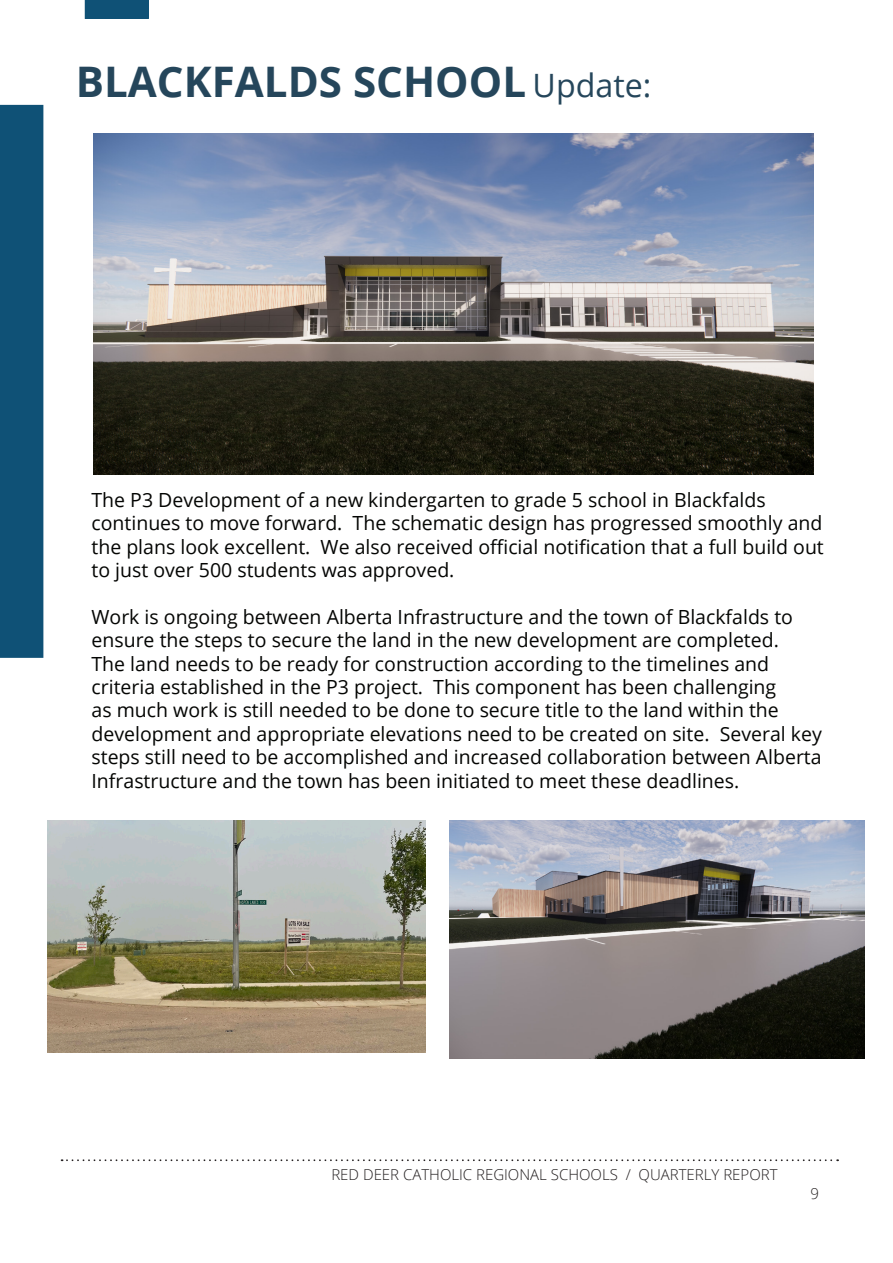
<style>
.page{position:relative;width:893px;height:1263px;background:#fff}
.page>*{position:absolute;margin:0;border:0;box-sizing:border-box;transform-origin:0 0}
.t1{font:700 42.15px "Open Sans";color:#25465b}
.Page_Section_Title_-_Black{font:19.5px/23.4px "Open Sans";color:#040503}
.Page_Section_Title_-_Black-2{font:300 15px "Open Sans";color:#231f20}
.Table_of_Contents_Numbers{font:300 15px "Open Sans";color:#231f20}
.s1{font-weight:400;font-size:32.25px}
</style>
<div class="page">
<div style="left:0;top:105px;width:43px;height:553px;background:#0f5176"></div>
<div style="left:85px;top:0;width:63px;height:18px;background:#0f5176"></div>
<div style="left:85px;top:0;width:64px;height:19px;border:1px solid #0f5176"></div>
<img style="left:94px;top:134px;width:719px;height:341px">
<svg style="left:62px;top:1159px;width:776px;height:2px"></svg>
<img style="left:47px;top:820px;width:378px;height:232px">
<img style="left:449px;top:820px;width:416px;height:238px">
<p class="t1" style="left:76px;top:52px;width:577px">BLACKFALDS SCHOOL <span class="s1">Update:</span></p>
<p class="Page_Section_Title_-_Black" style="left:92px;top:487px;width:734px">The P3 Development of a new kindergarten to grade 5 school in Blackfalds continues to move forward. The schematic design has progressed smoothly and the plans look excellent. We also received official notification that a full build out to just over 500 students was approved.</p>
<p class="Page_Section_Title_-_Black" style="left:92px;top:604px;width:732px">Work is ongoing between Alberta Infrastructure and the town of Blackfalds to ensure the steps to secure the land in the new development are completed.<br>The land needs to be ready for construction according to the timelines and criteria established in the P3 project. This component has been challenging<br>as much work is still needed to be done to secure title to the land within the development and appropriate elevations need to be created on site. Several key steps still need to be accomplished and increased collaboration between Alberta Infrastructure and the town has been initiated to meet these deadlines.</p>
<p class="Page_Section_Title_-_Black-2" style="left:331px;top:1164px;width:448px">RED DEER CATHOLIC REGIONAL SCHOOLS / QUARTERLY REPORT</p>
<p class="Table_of_Contents_Numbers" style="left:810px;top:1183px;width:10px">9</p>
</div>
